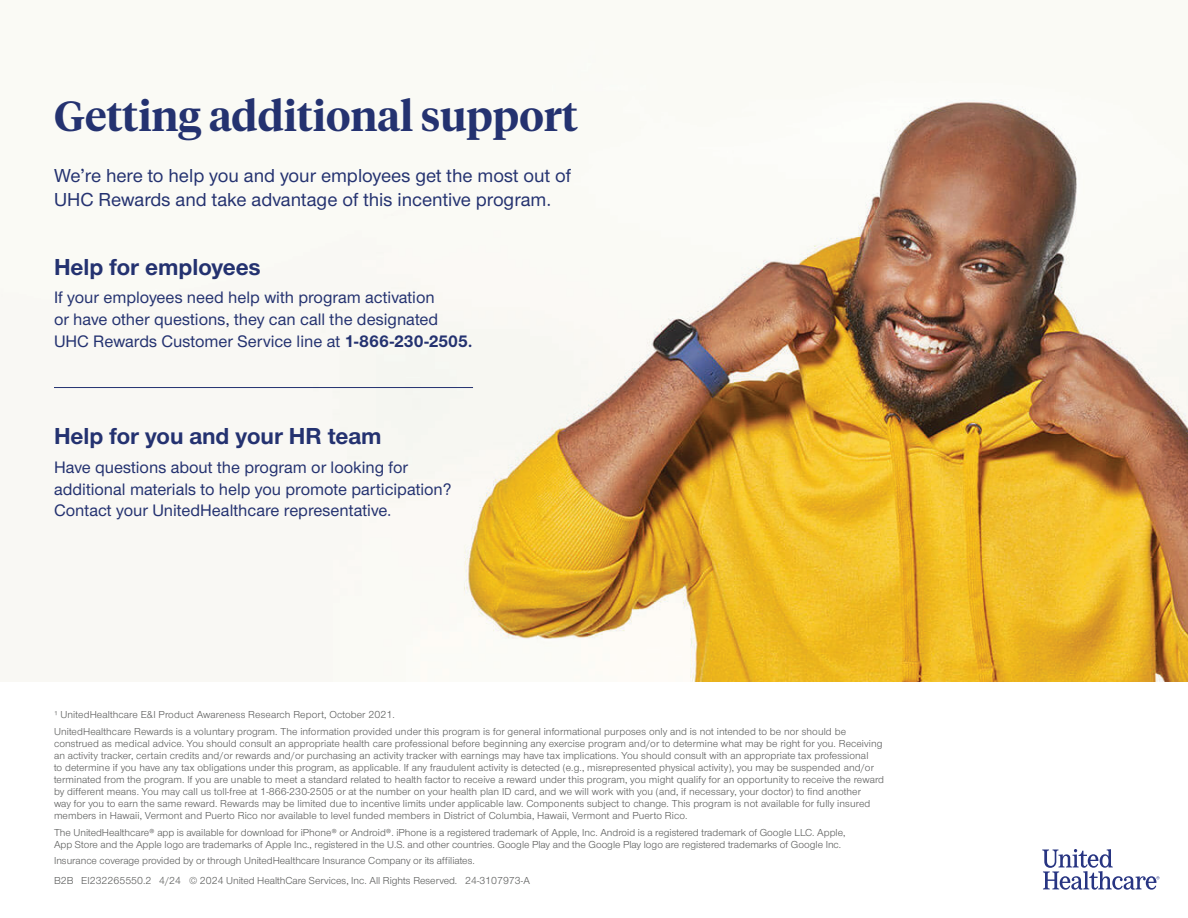
<style>
.page{position:relative;width:1188px;height:918px;background:#fff}
.page>*{position:absolute;margin:0;border:0;box-sizing:border-box;transform-origin:0 0}
.t1{font:600 42px "UHC Serif Headline";color:#243270}
.t2{font:700 24px "UHC Sans";color:#243270}
.t3{font:500 19.5px/24px "UHC Sans";color:#243270}
.t4{font:500 17.25px/21.8px "UHC Sans";color:#243270}
.t5{font:10.5px/12px "UHC Sans";letter-spacing:.01em;color:#5a5b5a}
.s1{font-weight:700}
</style>
<div class="page">
<svg style="left:1042px;top:849px;width:117px;height:41px"></svg>
<img style="left:0;top:55px;width:1188px;height:626px">
<hr style="left:54px;top:387px;width:419px;height:1px;background:#243270">
<h1 class="t1" style="left:54px;top:87px;width:526px">Getting additional support</h1>
<h3 class="t3" style="left:54px;top:163px;width:519px">We’re here to help you and your employees get the most out of<br>UHC Rewards and take advantage of this incentive program.</h3>
<h2 class="t2" style="left:54px;top:251px;width:208px">Help for employees</h2>
<h3 class="t4" style="left:54px;top:286px;width:420px">If your employees need help with program activation<br>or have other questions, they can call the designated<br>UHC Rewards Customer Service line at <span class="s1">1-866-230-2505.</span></h3>
<h2 class="t2" style="left:54px;top:420px;width:329px">Help for you and your HR team</h2>
<h3 class="t4" style="left:54px;top:455px;width:399px">Have questions about the program or looking for additional materials to help you promote participation?<br>Contact your UnitedHealthcare representative.</h3>
<p class="t5" style="left:54px;top:706px;width:794px;line-height:16.5px">¹ UnitedHealthcare E&amp;I Product Awareness Research Report, October 2021.<br>UnitedHealthcare Rewards is a voluntary program. The information provided under this program is for general informational purposes only and is not intended to be nor should be</p>
<p class="t5" style="left:54px;top:737px;width:832px">construed as medical advice. You should consult an appropriate health care professional before beginning any exercise program and/or to determine what may be right for you. Receiving an activity tracker, certain credits and/or rewards and/or purchasing an activity tracker with earnings may have tax implications. You should consult with an appropriate tax professional<br>to determine if you have any tax obligations under this program, as applicable. If any fraudulent activity is detected (e.g., misrepresented physical activity), you may be suspended and/or terminated from the program. If you are unable to meet a standard related to health factor to receive a reward under this program, you might qualify for an opportunity to receive the reward by different means. You may call us toll-free at 1-866-230-2505 or at the number on your health plan ID card, and we will work with you (and, if necessary, your doctor) to find another<br>way for you to earn the same reward. Rewards may be limited due to incentive limits under applicable law. Components subject to change. This program is not available for fully insured members in Hawaii, Vermont and Puerto Rico nor available to level funded members in District of Columbia, Hawaii, Vermont and Puerto Rico.</p>
<p class="t5" style="left:54px;top:826px;width:793px">The UnitedHealthcare® app is available for download for iPhone® or Android®. iPhone is a registered trademark of Apple, Inc. Android is a registered trademark of Google LLC. Apple,<br>App Store and the Apple logo are trademarks of Apple Inc., registered in the U.S. and other countries. Google Play and the Google Play logo are registered trademarks of Google Inc.</p>
<p class="t5" style="left:54px;top:850px;width:477px;line-height:20.1px">Insurance coverage provided by or through UnitedHealthcare Insurance Company or its affiliates.<br>B2B EI232265550.2 4/24 © 2024 United HealthCare Services, Inc. All Rights Reserved. 24-3107973-A</p>
</div>
